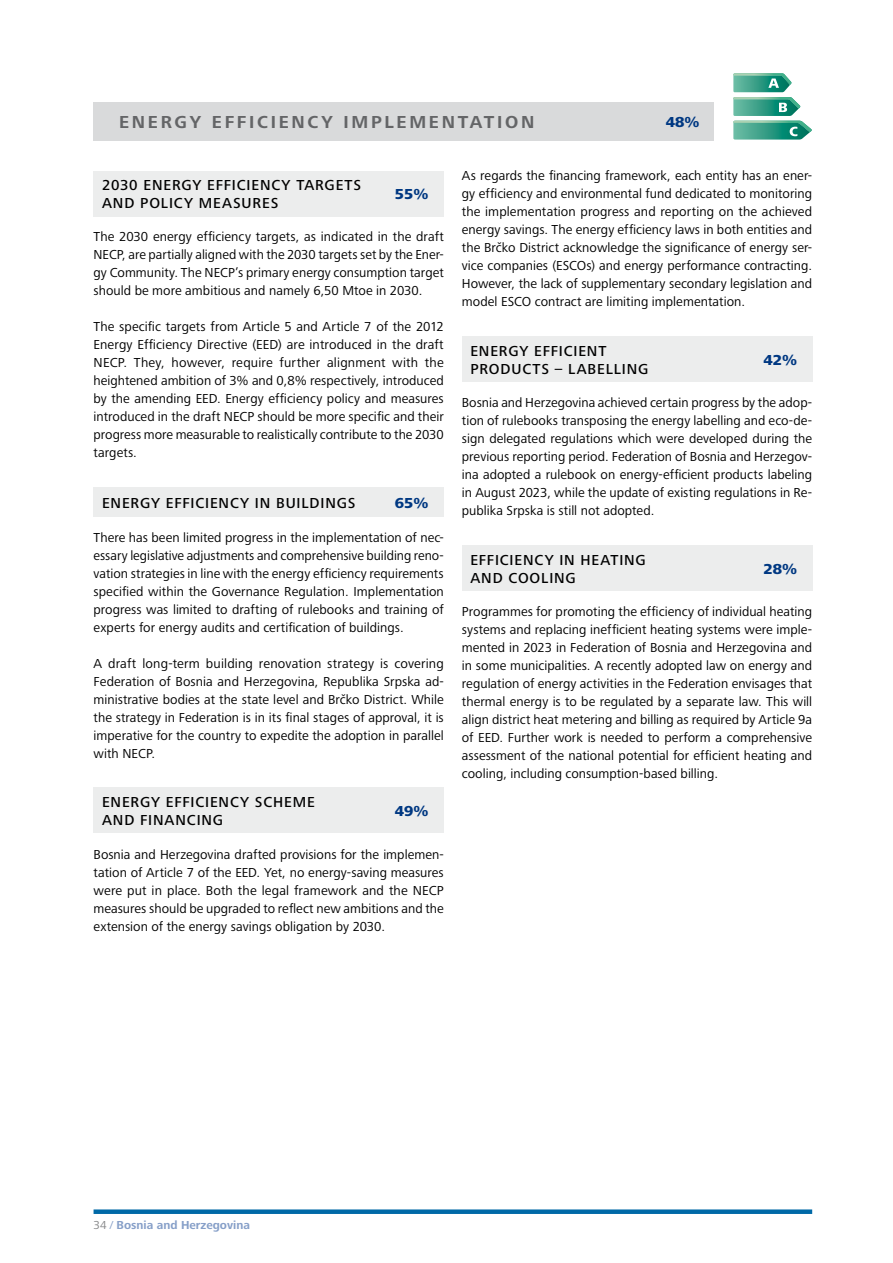
<style>
.page{position:relative;width:893px;height:1263px;background:#fff}
.page>*{position:absolute;margin:0;border:0;box-sizing:border-box;transform-origin:0 0}
.t1{font:700 18px "Frutiger Next Pro";letter-spacing:.15em;color:#646567}
.t2{font:500 15px/18px "Frutiger Next Pro";letter-spacing:.055em;color:#000}
.t3{font:800 15px "Frutiger Next Pro";color:#003882}
.t4{font:13.5px/18px "Frutiger Next Pro";letter-spacing:.005em;color:#000;text-align:justify}
.t5{font:700 12px "Frutiger Next Pro";color:#869fc8}
.s1{font-weight:400;color:#87888a}
.s2{font-weight:400}
</style>
<div class="page">
<div style="left:94px;top:1209px;width:718px;height:5px;background:#0069a7"></div>
<div style="left:94px;top:171px;width:350px;height:46px;background:#eceded"></div>
<div style="left:462px;top:545px;width:350px;height:46px;background:#eceded"></div>
<div style="left:462px;top:336px;width:350px;height:46px;background:#eceded"></div>
<div style="left:94px;top:487px;width:350px;height:30px;background:#eceded"></div>
<div style="left:94px;top:102px;width:620px;height:38px;background:#d9dadb"></div>
<svg style="left:733px;top:73px;width:79px;height:67px"></svg>
<div style="left:94px;top:787px;width:350px;height:46px;background:#eceded"></div>
<h1 class="t1" style="left:119px;top:111px;width:417px">ENERGY EFFICIENCY IMPLEMENTATION</h1>
<p class="t3" style="left:666px;top:113px;width:35px">48%</p>
<p class="t2" style="left:102px;top:176px;width:261px">2030 ENERGY EFFICIENCY TARGETS<br>AND POLICY MEASURES</p>
<p class="t4" style="left:94px;top:228px;width:352px">The 2030 energy efficiency targets, as indicated in the draft NECP, are partially aligned with the 2030 targets set by the Ener&shy;gy Community. The NECP’s primary energy consumption target should be more ambitious and namely 6,50 Mtoe in 2030.</p>
<p class="t4" style="left:94px;top:318px;width:352px">The specific targets from Article 5 and Article 7 of the 2012<br>Energy Efficiency Directive (EED) are introduced in the draft NECP. They, however, require further alignment with the heightened ambition of 3% and 0,8% respectively, introduced by the amending EED. Energy efficiency policy and measures introduced in the draft NECP should be more specific and their progress more measurable to realistically contribute to the 2030 targets.</p>
<p class="t3" style="left:395px;top:185px;width:35px">55%</p>
<p class="t2" style="left:102px;top:494px;width:255px">ENERGY EFFICIENCY IN BUILDINGS</p>
<p class="t3" style="left:395px;top:494px;width:35px">65%</p>
<p class="t4" style="left:94px;top:528px;width:352px">There has been limited progress in the implementation of nec&shy;essary legislative adjustments and comprehensive building reno&shy;vation strategies in line with the energy efficiency requirements specified within the Governance Regulation. Implementation progress was limited to drafting of rulebooks and training of experts for energy audits and certification of buildings.</p>
<p class="t4" style="left:94px;top:654px;width:352px">A draft long-term building renovation strategy is covering Federation of Bosnia and Herzegovina, Republika Srpska ad&shy;ministrative bodies at the state level and Brčko District. While the strategy in Federation is in its final stages of approval, it is imperative for the country to expedite the adoption in parallel with NECP.</p>
<p class="t2" style="left:102px;top:793px;width:214px">ENERGY EFFICIENCY SCHEME<br>AND FINANCING</p>
<p class="t3" style="left:395px;top:802px;width:35px">49%</p>
<p class="t4" style="left:94px;top:845px;width:352px">Bosnia and Herzegovina drafted provisions for the implemen&shy;tation of Article 7 of the EED. Yet, no energy-saving measures were put in place. Both the legal framework and the NECP measures should be upgraded to reflect new ambitions and the extension of the energy savings obligation by 2030.</p>
<p class="t4" style="left:462px;top:167px;width:352px;text-align:left">As regards the financing framework, each entity has an ener&shy;gy efficiency and environmental fund dedicated to monitoring the implementation progress and reporting on the achieved energy savings. The energy efficiency laws in both entities and the Brčko District acknowledge the significance of energy ser&shy;vice companies (ESCOs) and energy performance contracting.<br>However, the lack of supplementary secondary legislation and model ESCO contract are limiting implementation.</p>
<p class="t2" style="left:470px;top:341px;width:180px">ENERGY EFFICIENT<br>PRODUCTS – LABELLING</p>
<p class="t3" style="left:764px;top:351px;width:35px">42%</p>
<p class="t4" style="left:462px;top:393px;width:352px">Bosnia and Herzegovina achieved certain progress by the adop&shy;tion of rulebooks transposing the energy labelling and eco-de&shy;sign delegated regulations which were developed during the previous reporting period. Federation of Bosnia and Herzegov&shy;ina adopted a rulebook on energy-efficient products labeling in August 2023, while the update of existing regulations in Re&shy;publika Srpska is still not adopted.</p>
<p class="t2" style="left:470px;top:550px;width:177px">EFFICIENCY IN HEATING<br>AND COOLING</p>
<p class="t3" style="left:764px;top:560px;width:35px">28%</p>
<p class="t4" style="left:462px;top:602px;width:352px">Programmes for promoting the efficiency of individual heating systems and replacing inefficient heating systems were imple&shy;mented in 2023 in Federation of Bosnia and Herzegovina and in some municipalities. A recently adopted law on energy and regulation of energy activities in the Federation envisages that thermal energy is to be regulated by a separate law. This will align district heat metering and billing as required by Article 9a of EED. Further work is needed to perform a comprehensive assessment of the national potential for efficient heating and cooling, including consumption-based billing.</p>
<p class="t5" style="left:94px;top:1218px;width:158px"><span class="s1">34</span> <span class="s2">/</span> Bosnia and Herzegovina</p>
</div>
